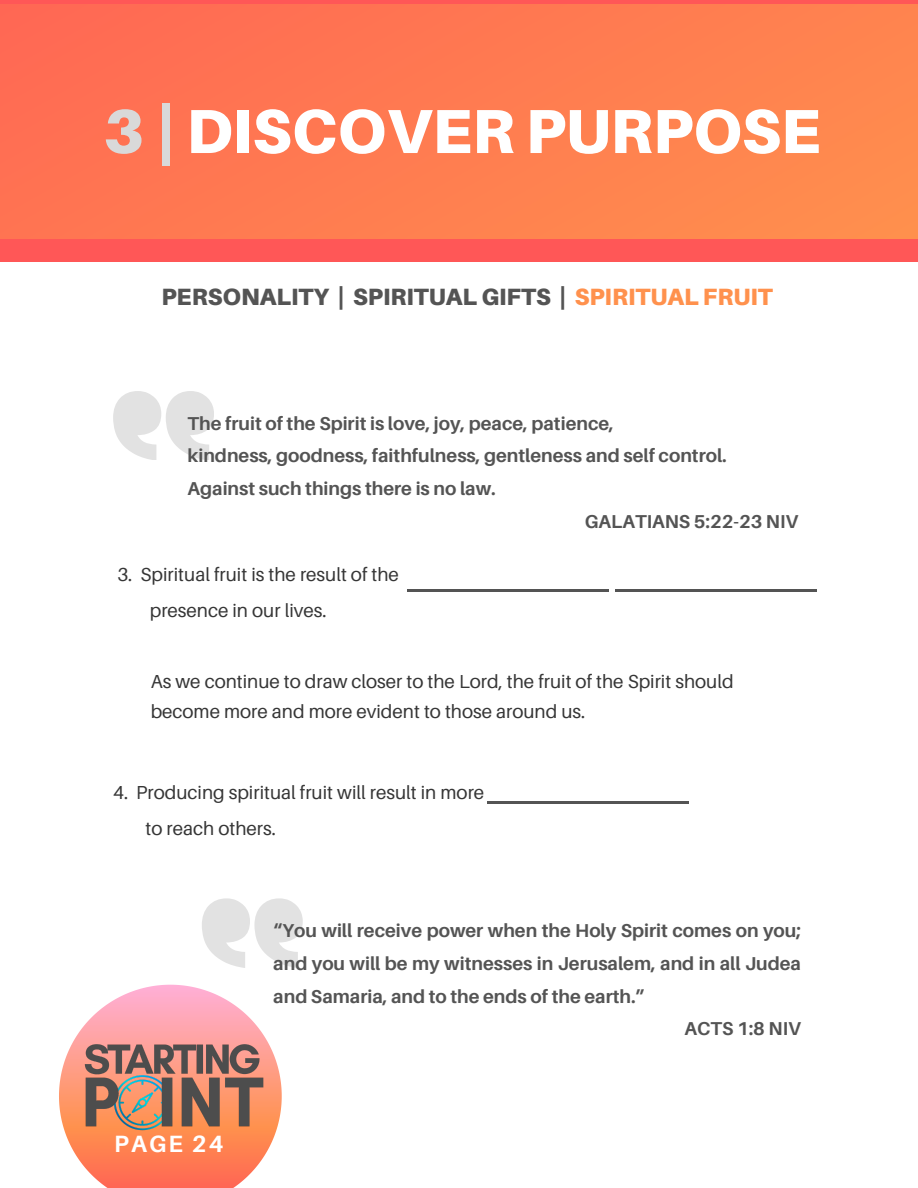
<style>
.page{position:relative;width:918px;height:1188px;background:#fff}
.page>*{position:absolute;margin:0;border:0;box-sizing:border-box;transform-origin:0 0}
.t1{font:900 62.25px "Aileron";color:#fff}
.t2{font:900 23.55px "Aileron";color:#545454}
.t3{font:700 23.55px "Aileron";letter-spacing:.09em;color:#fff}
.t4{font:18.9px/29.7px "Aileron";color:#363636}
.t5{font:700 18.6px "Aileron";color:#545454}
.s1{color:#d9d9d9}
.s2{color:#ff914d}
</style>
<div class="page">
<svg style="left:59px;top:985px;width:223px;height:203px"></svg>
<img style="left:76px;top:1037px;width:192px;height:94px">
<div style="left:0;top:0;width:918px;height:250px;background:linear-gradient(to right,#ff6d53,#ff8a4e)"></div>
<div style="left:0;top:240px;width:918px;height:22px;background:#ff5757"></div>
<hr style="left:0;top:0;width:918px;height:3px;background:#ff5757">
<svg style="left:113px;top:392px;width:101px;height:68px"></svg>
<hr style="left:407px;top:589px;width:201px;height:2px;background:#545454">
<hr style="left:616px;top:589px;width:201px;height:2px;background:#545454">
<hr style="left:488px;top:801px;width:201px;height:3px;background:#545454">
<svg style="left:202px;top:898px;width:101px;height:70px"></svg>
<h1 class="t1" style="left:104px;top:93px;width:718px"><span class="s1">3 |</span> DISCOVER PURPOSE</h1>
<h2 class="t2" style="left:161px;top:283px;width:613px">PERSONALITY | SPIRITUAL GIFTS | <span class="s2">SPIRITUAL FRUIT</span></h2>
<p class="t5" style="left:188px;top:412px;width:428px">The fruit of the Spirit is love, joy, peace, patience,</p>
<p class="t5" style="left:188px;top:444px;width:541px">kindness, goodness, faithfulness, gentleness and self control.</p>
<p class="t5" style="left:188px;top:477px;width:310px">Against such things there is no law.</p>
<p class="t5" style="left:585px;top:510px;width:215px">GALATIANS 5:22-23 NIV</p>
<h3 class="t4" style="left:117px;top:559px;width:283px">3. Spiritual fruit is the result of the</h3>
<p class="t4" style="left:150px;top:595px;width:178px">presence in our lives.</p>
<p class="t4" style="left:151px;top:667px;width:584px">As we continue to draw closer to the Lord, the fruit of the Spirit should become more and more evident to those around us.</p>
<p class="t4" style="left:113px;top:777px;width:373px">4. Producing spiritual fruit will result in more</p>
<p class="t4" style="left:146px;top:813px;width:132px">to reach others.</p>
<p class="t3" style="left:114px;top:1129px;width:111px">PAGE 24</p>
<p class="t5" style="left:273px;top:919px;width:529px">“You will receive power when the Holy Spirit comes on you;</p>
<p class="t5" style="left:273px;top:952px;width:529px">and you will be my witnesses in Jerusalem, and in all Judea</p>
<p class="t5" style="left:273px;top:985px;width:373px">and Samaria, and to the ends of the earth.”</p>
<p class="t5" style="left:685px;top:1017px;width:118px">ACTS 1:8 NIV</p>
</div>
